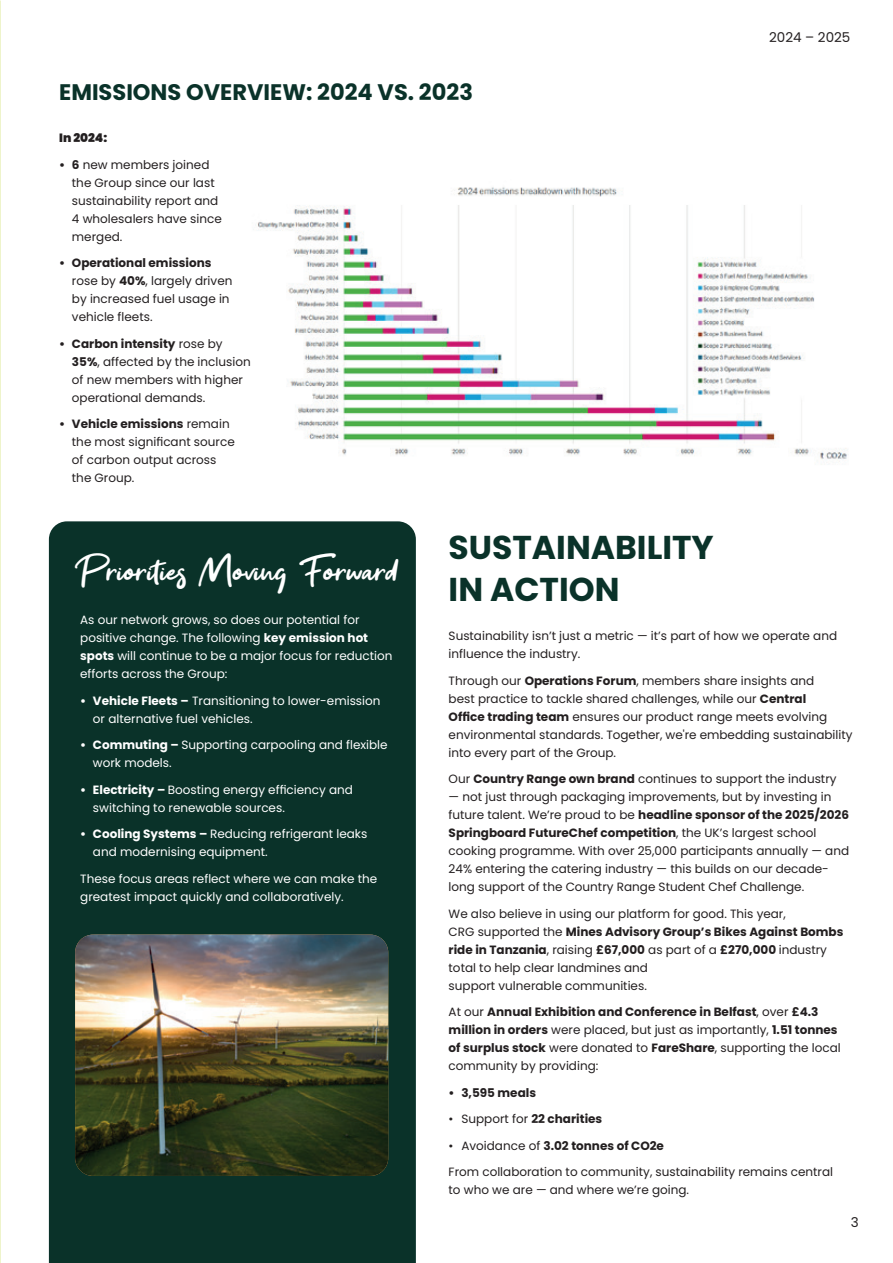
<style>
.page{position:relative;width:893px;height:1263px;background:#fff}
.page>*{position:absolute;margin:0;border:0;box-sizing:border-box;transform-origin:0 0}
.t1{font:45px "Get Show";color:#fff}
.t2{font:700 33px/42px "Poppins";color:#0a3229}
.t3{font:700 22.5px "Poppins";color:#0a3229}
.t4{font:13.5px "Poppins";color:#231f20}
.t5{font:12px/18px "Poppins";color:#231f20}
.t6{font:12px/18px "Poppins";color:#fff}
.t7{font:700 12px "Poppins";color:#231f20}
.t8{font:900 12px "Poppins";color:#231f20}
.s1{font-weight:700}
.s2{font-weight:400}
</style>
<div class="page">
<div style="left:49px;top:521px;width:367px;height:742px;background:#0a3229"></div>
<img style="left:253px;top:187px;width:594px;height:278px">
<img style="left:75px;top:934px;width:313px;height:242px">
<h3 class="t3" style="left:59px;top:79px;width:415px">EMISSIONS OVERVIEW: 2024 VS. 2023</h3>
<p class="t8" style="left:59px;top:131px;width:50px">In 2024:</p>
<p class="t5" style="left:72px;top:156px;width:151px;text-indent:-13px"><span class="s1">• 6</span> new members joined the Group since our last sustainability report and<br>4 wholesalers have since merged.</p>
<p class="t5" style="left:72px;top:254px;width:162px;text-indent:-13px"><span class="s1">• Operational emissions </span>rose by <span class="s1">40%</span>, largely driven by increased fuel usage in vehicle fleets.</p>
<p class="t5" style="left:72px;top:335px;width:180px;text-indent:-13px"><span class="s1">• Carbon intensity</span> rose by<br><span class="s1">35%</span>, affected by the inclusion of new members with higher operational demands.</p>
<p class="t5" style="left:72px;top:415px;width:164px;text-indent:-13px"><span class="s1">• Vehicle emissions</span> remain the most significant source of carbon output across the Group.</p>
<p class="t4" style="left:769px;top:30px;width:83px">2024 – 2025</p>
<h1 class="t1" style="left:75px;top:545px;width:325px">Priorities Moving Forward</h1>
<p class="t6" style="left:80px;top:611px;width:314px">As our network grows, so does our potential for positive change. The following <span class="s1">key emission hot spots</span> will continue to be a major focus for reduction efforts across the Group:</p>
<p class="t6" style="left:93px;top:692px;width:289px;text-indent:-13px"><span class="s1">• Vehicle Fleets –</span> Transitioning to lower-emission or alternative fuel vehicles.</p>
<p class="t6" style="left:93px;top:736px;width:296px;text-indent:-13px"><span class="s1">• Commuting –</span> Supporting carpooling and flexible work models.</p>
<p class="t6" style="left:93px;top:781px;width:262px;text-indent:-13px"><span class="s1">• Electricity –</span> Boosting energy efficiency and switching to renewable sources.</p>
<p class="t6" style="left:93px;top:825px;width:276px;text-indent:-13px"><span class="s1">• Cooling Systems –</span> Reducing refrigerant leaks and modernising equipment.</p>
<p class="t6" style="left:80px;top:870px;width:298px">These focus areas reflect where we can make the greatest impact quickly and collaboratively.</p>
<h2 class="t2" style="left:449px;top:527px;width:267px">SUSTAINABILITY<br>IN ACTION</h2>
<p class="t5" style="left:449px;top:627px;width:390px">Sustainability isn’t just a metric — it’s part of how we operate and influence the industry.</p>
<p class="t5" style="left:449px;top:671px;width:405px">Through our <span class="s1">Operations Forum</span>, members share insights and<br>best practice to tackle shared challenges, while our <span class="s1">Central<br>Office trading team</span> ensures our product range meets evolving environmental standards. Together, we're embedding sustainability into every part of the Group.</p>
<p class="t5" style="left:449px;top:770px;width:389px">Our <span class="s1">Country Range own brand</span> continues to support the industry</p>
<p class="t5" style="left:449px;top:788px;width:402px">— not just through packaging improvements, but by investing in future talent. We’re proud to be <span class="s1">headline sponsor of the 2025/2026<br>Springboard FutureChef competition</span>, the UK’s largest school cooking programme. With over 25,000 participants annually — and 24% entering the catering industry — this builds on our decade&shy;long support of the Country Range Student Chef Challenge.</p>
<p class="t5" style="left:449px;top:904px;width:396px">We also believe in using our platform for good. This year,<br>CRG supported the <span class="s1">Mines Advisory Group’s Bikes Against Bombs ride in Tanzania</span>, raising <span class="s1">£67,000</span> as part of a <span class="s1">£270,000</span> industry total to help clear landmines and<br>support vulnerable communities.</p>
<p class="t5" style="left:449px;top:1003px;width:394px">At our <span class="s1">Annual Exhibition and Conference in Belfast</span>, over <span class="s1">£4.3 million in orders</span> were placed, but just as importantly, <span class="s1">1.51 tonnes of surplus stock</span> were donated to <span class="s1">FareShare</span>, supporting the local community by providing:</p>
<p class="t7" style="left:449px;top:1085px;width:89px">• 3,595 meals</p>
<p class="t5" style="left:449px;top:1110px;width:155px">• Support for <span class="s1">22 charities</span></p>
<p class="t7" style="left:449px;top:1138px;width:217px"><span class="s2">• Avoidance of</span> 3.02 tonnes of CO2e</p>
<p class="t5" style="left:449px;top:1163px;width:386px">From collaboration to community, sustainability remains central to who we are — and where we’re going.</p>
<p class="t4" style="left:851px;top:1214px;width:9px">3</p>
</div>
